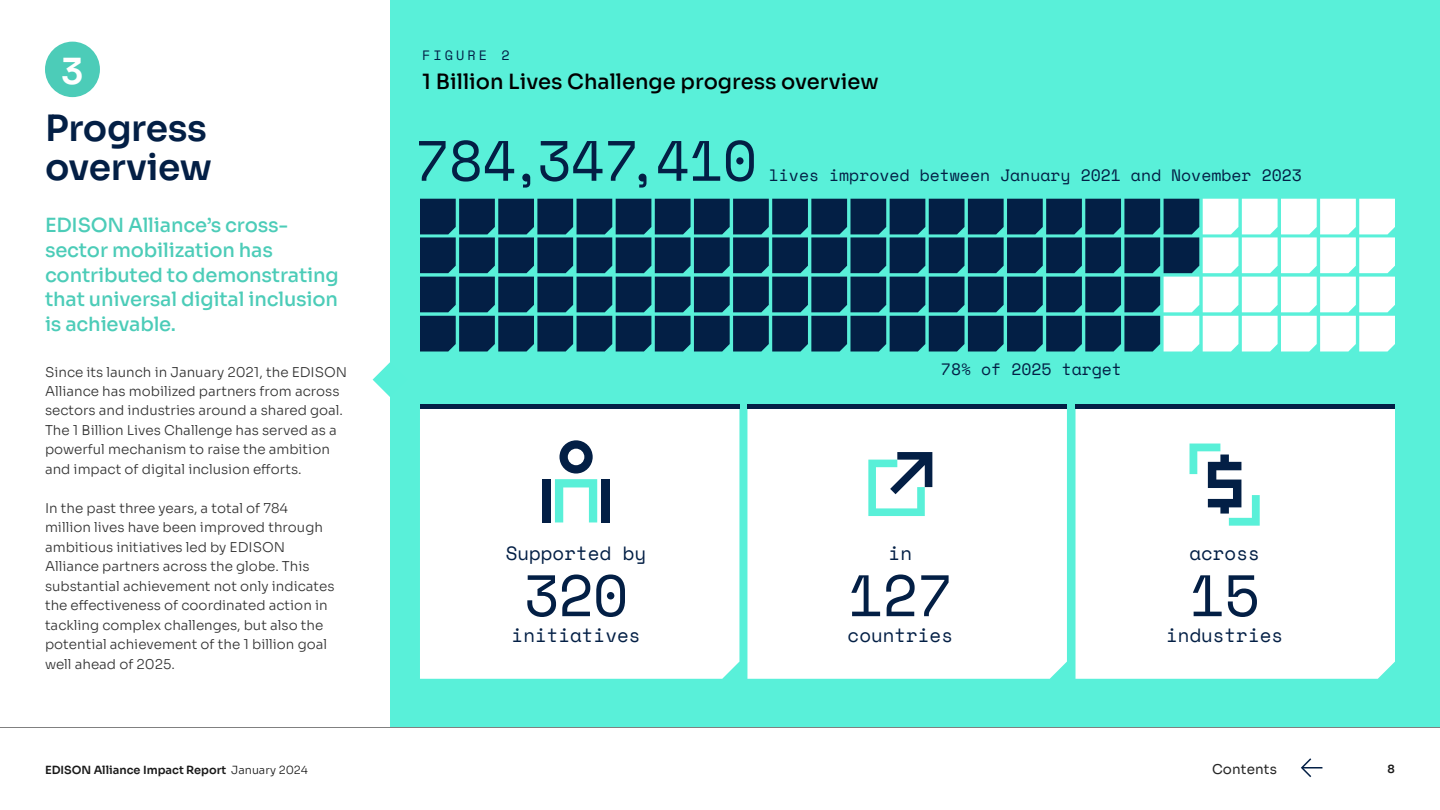
<style>
.page{position:relative;width:1440px;height:810px;background:#fff}
.page>*{position:absolute;margin:0;border:0;box-sizing:border-box;transform-origin:0 0}
.t1{font:58.35px "Space Mono";letter-spacing:-.02em;color:#031f45}
.t2{font:56.78px "Space Mono";letter-spacing:-.02em;color:#031f45}
.t3{font:600 36px/39.8px "Sora";letter-spacing:-.01em;color:#031f45}
.t4{font:600 36px "Sora";color:#fff}
.t5{font:500 21px "Sora";color:#000}
.t6{font:500 19.5px/24.8px "Sora";letter-spacing:-.01em;color:#4cccb8}
.t7{font:19.12px "Space Mono";color:#031f45}
.t8{font:16.42px "Space Mono";color:#031f45}
.t9{font:300 13.5px/19.5px "Sora";color:#333}
.t10{font:13.5px "Sora";letter-spacing:.01em;color:#262626}
.t11{font:13.5px "Space Mono";letter-spacing:.225em;color:#031f45}
.t12{font:600 11.25px "Sora";color:#1a1a1a}
.s1{font-weight:300}
</style>
<div class="page">
<div style="left:390px;top:0;width:1050px;height:728px;background:#59f0d9"></div>
<div style="left:420px;top:409px;width:319px;height:270px;background:#fff"></div>
<div style="left:747px;top:409px;width:320px;height:270px;background:#fff"></div>
<div style="left:1076px;top:409px;width:319px;height:270px;background:#fff"></div>
<svg style="left:420px;top:199px;width:975px;height:153px;background:#3f6a7f"></svg>
<svg style="left:555px;top:440px;width:42px;height:82px"></svg>
<div style="left:601px;top:479px;width:8px;height:43px;background:#031f45"></div>
<div style="left:542px;top:479px;width:9px;height:43px;background:#031f45"></div>
<svg style="left:1190px;top:444px;width:70px;height:82px;background:#b5d0d4"></svg>
<svg style="left:868px;top:452px;width:64px;height:64px"></svg>
<hr style="left:420px;top:405px;width:319px;height:4px;background:#031f45">
<hr style="left:747px;top:405px;width:320px;height:4px;background:#031f45">
<hr style="left:1076px;top:405px;width:319px;height:4px;background:#031f45">
<svg style="left:373px;top:362px;width:17px;height:35px"></svg>
<div style="left:45px;top:42px;width:55px;height:55px;background:#4cccb8;border-radius:50%"></div>
<svg style="left:1301px;top:758px;width:11px;height:20px"></svg>
<hr style="left:1302px;top:767px;width:20px;height:2px;background:#031f45">
<hr style="left:0;top:727px;width:1440px;height:1px;background:#808080">
<h3 class="t4" style="left:61px;top:41px;width:24px">3</h3>
<h3 class="t3" style="left:45px;top:105px;width:169px">Progress overview</h3>
<h3 class="t6" style="left:45px;top:211px;width:295px">EDISON Alliance’s cross&shy;sector mobilization has contributed to demonstrating that universal digital inclusion is achievable.</h3>
<p class="t11" style="left:422px;top:46px;width:89px">FIGURE 2</p>
<h3 class="t5" style="left:422px;top:64px;width:458px">1 Billion Lives Challenge progress overview</h3>
<h2 class="t2" style="left:415px;top:119px;width:344px">784,347,410</h2>
<p class="t8" style="left:769px;top:163px;width:535px">lives improved between January 2021 and November 2023</p>
<p class="t9" style="left:45px;top:361px;width:304px">Since its launch in January 2021, the EDISON</p>
<p class="t8" style="left:941px;top:357px;width:183px">78% of 2025 target</p>
<p class="t9" style="left:45px;top:380px;width:300px">Alliance has mobilized partners from across sectors and industries around a shared goal.<br>The 1 Billion Lives Challenge has served as a powerful mechanism to raise the ambition and impact of digital inclusion efforts.</p>
<p class="t9" style="left:45px;top:497px;width:291px">In the past three years, a total of 784 million lives have been improved through ambitious initiatives led by EDISON Alliance partners across the globe. This substantial achievement not only indicates the effectiveness of coordinated action in tackling complex challenges, but also the potential achievement of the 1 billion goal well ahead of 2025.</p>
<h3 class="t7" style="left:506px;top:539px;width:142px">Supported by</h3>
<h1 class="t1" style="left:524px;top:553px;width:106px">320</h1>
<h3 class="t7" style="left:512px;top:621px;width:130px">initiatives</h3>
<h3 class="t7" style="left:889px;top:539px;width:25px">in</h3>
<h1 class="t1" style="left:848px;top:553px;width:106px">127</h1>
<h3 class="t7" style="left:848px;top:621px;width:107px">countries</h3>
<h3 class="t7" style="left:1189px;top:539px;width:72px">across</h3>
<h1 class="t1" style="left:1189px;top:553px;width:72px">15</h1>
<h3 class="t7" style="left:1166px;top:621px;width:119px">industries</h3>
<p class="t12" style="left:45px;top:761px;width:264px">EDISON Alliance Impact Report <span class="s1">January 2024</span></p>
<p class="t10" style="left:1212px;top:758px;width:66px">Contents</p>
<p class="t12" style="left:1388px;top:759px;width:9px">8</p>
</div>
